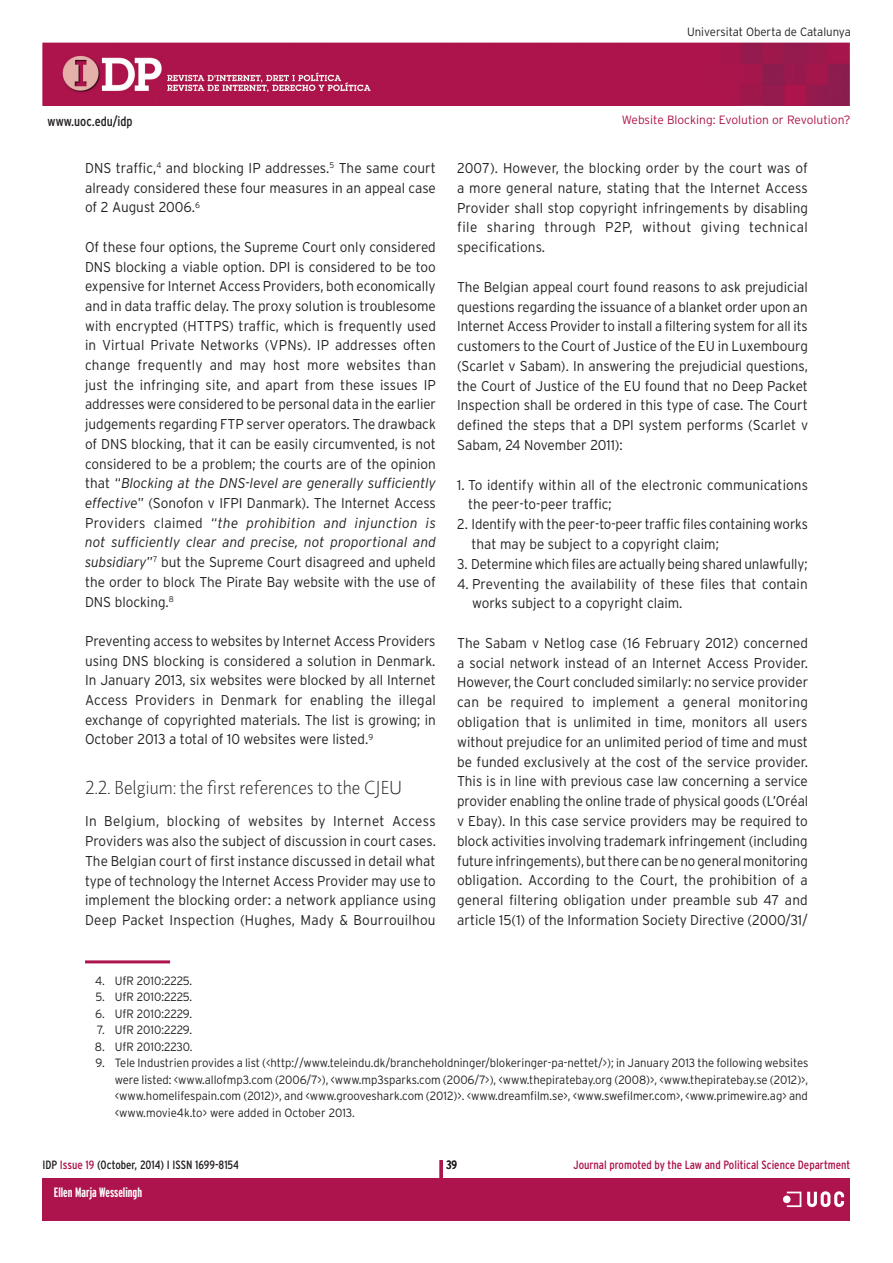
<style>
.page{position:relative;width:893px;height:1263px;background:#fff}
.page>*{position:absolute;margin:0;border:0;box-sizing:border-box;transform-origin:0 0}
._2TITOLTEXTRESUM{font:300 18px "Pragma ND";color:#231f20;scale:.95 1}
.TEXTGENERAL{font:300 14.25px/19.6px "Interstate";color:#231f20;text-align:justify;scale:.95 1}
.TEXTGENERAL-2{font:300 14.25px/19.8px "Interstate";color:#231f20;scale:.93 1}
.t1{font:700 extra-condensed 13.5px "Interstate";color:#fff}
.t2{font:condensed 13.5px "Interstate";color:#231f20}
.notassegüents{font:300 12px/16.5px "Interstate";color:#231f20;text-align:justify;scale:.95 1}
.t3{font:condensed 12px "Interstate";color:#ad134c}
.t4{font:condensed 12px "Interstate";color:#231f20}
.t5{font:300 12px "Interstate";color:#ad134c}
.t6{font:700 extra-condensed 12px "Interstate";color:#fff}
.notaprimeraambfilet{font:300 12px "Interstate";letter-spacing:-.01em;color:#231f20;scale:.95 1}
.s1{font-style:italic}
.s2{color:#ad134c}
</style>
<div class="page">
<img style="left:43px;top:43px;width:807px;height:63px">
<div style="left:43px;top:1178px;width:807px;height:42px;background:#ad134c"></div>
<div style="left:783px;top:1195px;width:8px;height:8px;background:#fff;border-radius:50%"></div>
<svg style="left:787px;top:1191px;width:57px;height:17px"></svg>
<hr style="left:440px;top:1160px;width:3px;height:44px;background:#ad134c">
<hr style="left:85px;top:960px;width:85px;height:3px;background:#ad134c">
<p class="notassegüents" style="left:687px;top:23px;width:174px">Universitat Oberta de Catalunya</p>
<p class="t2" style="left:48px;top:113px;width:87px">www.uoc.edu/idp</p>
<p class="TEXTGENERAL" style="left:85px;top:158px;width:371px">DNS traffic,<sup>4</sup> and blocking IP addresses.<sup>5</sup> The same court already considered these four measures in an appeal case of 2 August 2006.<sup>6</sup></p>
<p class="TEXTGENERAL" style="left:85px;top:237px;width:371px">Of these four options, the Supreme Court only considered DNS blocking a viable option. DPI is considered to be too expensive for Internet Access Providers, both economically and in data traffic delay. The proxy solution is troublesome with encrypted (HTTPS) traffic, which is frequently used in Virtual Private Networks (VPNs). IP addresses often change frequently and may host more websites than just the infringing site, and apart from these issues IP addresses were considered to be personal data in the earlier judgements regarding FTP server operators. The drawback of DNS blocking, that it can be easily circumvented, is not considered to be a problem; the courts are of the opinion that “<span class="s1">Blocking at the DNS-level are generally sufficiently effective</span>” (Sonofon v IFPI Danmark). The Internet Access Providers claimed “<span class="s1">the prohibition and injunction is not sufficiently clear and precise, not proportional and subsidiary</span>”<sup>7</sup> but the Supreme Court disagreed and upheld the order to block The Pirate Bay website with the use of DNS blocking.<sup>8</sup></p>
<p class="TEXTGENERAL" style="left:85px;top:631px;width:371px">Preventing access to websites by Internet Access Providers using DNS blocking is considered a solution in Denmark.<br>In January 2013, six websites were blocked by all Internet Access Providers in Denmark for enabling the illegal exchange of copyrighted materials. The list is growing; in October 2013 a total of 10 websites were listed.<sup>9</sup></p>
<p class="_2TITOLTEXTRESUM" style="left:85px;top:776px;width:335px">2.2. Belgium: the first references to the CJEU</p>
<p class="TEXTGENERAL" style="left:85px;top:811px;width:371px">In Belgium, blocking of websites by Internet Access Providers was also the subject of discussion in court cases.<br>The Belgian court of first instance discussed in detail what type of technology the Internet Access Provider may use to implement the blocking order: a network appliance using Deep Packet Inspection (Hughes, Mady &amp; Bourrouilhou</p>
<p class="t5" style="left:622px;top:113px;width:230px">Website Blocking: Evolution or Revolution?</p>
<p class="TEXTGENERAL" style="left:457px;top:158px;width:371px">2007). However, the blocking order by the court was of a more general nature, stating that the Internet Access Provider shall stop copyright infringements by disabling file sharing through P2P, without giving technical specifications.</p>
<p class="TEXTGENERAL" style="left:457px;top:277px;width:371px">The Belgian appeal court found reasons to ask prejudicial questions regarding the issuance of a blanket order upon an Internet Access Provider to install a filtering system for all its customers to the Court of Justice of the EU in Luxembourg (Scarlet v Sabam). In answering the prejudicial questions, the Court of Justice of the EU found that no Deep Packet Inspection shall be ordered in this type of case. The Court defined the steps that a DPI system performs (Scarlet v Sabam, 24 November 2011):</p>
<p class="TEXTGENERAL" style="left:468px;top:474px;width:359px;text-indent:-11px">1. To identify within all of the electronic communications the peer-to-peer traffic;</p>
<p class="TEXTGENERAL-2" style="left:472px;top:514px;width:363px;text-indent:-14px">2. Identify with the peer-to-peer traffic files containing works that may be subject to a copyright claim;</p>
<p class="TEXTGENERAL-2" style="left:457px;top:554px;width:378px">3. Determine which files are actually being shared unlawfully;</p>
<p class="TEXTGENERAL" style="left:472px;top:573px;width:355px;text-indent:-15px">4. Preventing the availability of these files that contain works subject to a copyright claim.</p>
<p class="TEXTGENERAL" style="left:457px;top:633px;width:371px">The Sabam v Netlog case (16 February 2012) concerned a social network instead of an Internet Access Provider.<br>However, the Court concluded similarly: no service provider can be required to implement a general monitoring obligation that is unlimited in time, monitors all users without prejudice for an unlimited period of time and must be funded exclusively at the cost of the service provider.<br>This is in line with previous case law concerning a service provider enabling the online trade of physical goods (L’Oréal v Ebay). In this case service providers may be required to block activities involving trademark infringement (including future infringements), but there can be no general monitoring obligation. According to the Court, the prohibition of a general filtering obligation under preamble sub 47 and article 15(1) of the Information Society Directive (2000/31/</p>
<p class="notaprimeraambfilet" style="left:95px;top:974px;width:104px">4. UfR 2010:2225.</p>
<p class="notassegüents" style="left:95px;top:988px;width:104px">5. UfR 2010:2225.</p>
<p class="notassegüents" style="left:95px;top:1005px;width:104px">6. UfR 2010:2229.</p>
<p class="notassegüents" style="left:97px;top:1021px;width:101px">7. UfR 2010:2229.</p>
<p class="notassegüents" style="left:95px;top:1038px;width:105px">8. UfR 2010:2230.</p>
<p class="notassegüents" style="left:115px;top:1054px;width:731px;text-indent:-19px">9. Tele Industrien provides a list (&lt;http://www.teleindu.dk/brancheholdninger/blokeringer-pa-nettet/&gt;); in January 2013 the following websites were listed: &lt;www.allofmp3.com (2006/7&gt;), &lt;www.mp3sparks.com (2006/7&gt;), &lt;www.thepiratebay.org (2008)&gt;, &lt;www.thepiratebay.se (2012)&gt;, &lt;www.homelifespain.com (2012)&gt;, and &lt;www.grooveshark.com (2012)&gt;. &lt;www.dreamfilm.se&gt;, &lt;www.swefilmer.com&gt;, &lt;www.primewire.ag&gt; and &lt;www.movie4k.to&gt; were added in October 2013.</p>
<p class="t4" style="left:446px;top:1158px;width:13px">39</p>
<p class="t4" style="left:43px;top:1158px;width:198px">IDP <span class="s2">Issue 19</span> (October, 2014) I ISSN 1699-8154</p>
<p class="t3" style="left:573px;top:1158px;width:279px">Journal promoted by the Law and Political Science Department</p>
<p class="t1" style="left:54px;top:1185px;width:66px">Jose R. Agustina</p>
<p class="t6" style="left:54px;top:1185px;width:31px">Eloi Puig</p>
<p class="t6" style="left:59px;top:1185px;width:31px">Eloi Puig</p>
<p class="t1" style="left:54px;top:1185px;width:90px">Ellen Marja Wesselingh</p>
</div>
